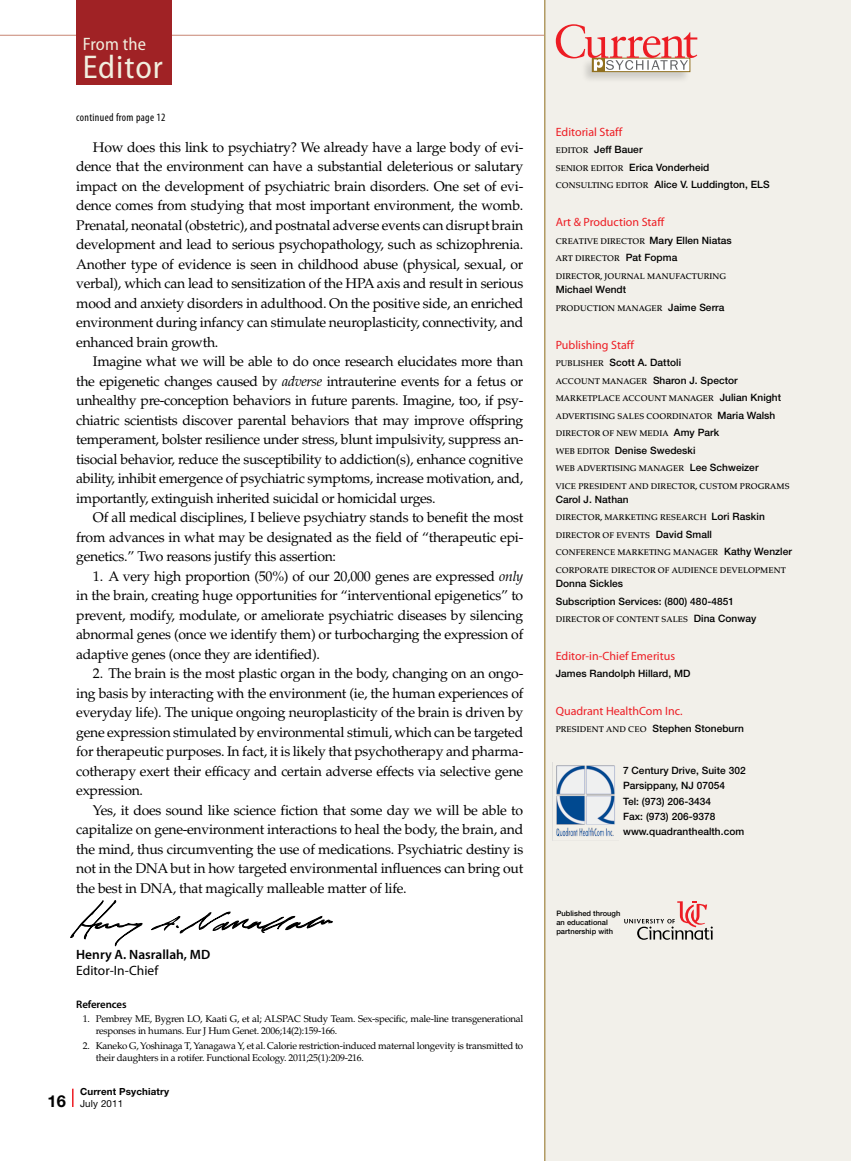
<style>
.page{position:relative;width:851px;height:1161px;background:#fff}
.page>*{position:absolute;margin:0;border:0;box-sizing:border-box;transform-origin:0 0}
.t1{font:semi-condensed 33px "Myriad Pro";letter-spacing:.03em;color:#f1efdf}
.t2{font:semi-condensed 18px "Myriad Pro";letter-spacing:.01em;color:#f1efdf}
.Body_2{font:14.1px/19.5px "Palatino LT Std";letter-spacing:-.02em;color:#000;text-align:justify}
.MD_Name{font:600 13.5px "Myriad Pro";color:#000}
.MD_Title{font:13.5px "Myriad Pro";color:#000}
.MH_Red_Header{font:12px "Myriad Pro";color:#ed1d24}
.t3{font:condensed 11.25px "Myriad Pro";letter-spacing:.03em;color:#000}
.Reference_Hed{font:600 10.8px "Myriad Pro";letter-spacing:-.01em;color:#000}
.MH_Name{font:500 10.2px "Helvetica Neue LT Std";letter-spacing:.005em;color:#000}
.References{font:9.75px/12px "Palatino LT Std";letter-spacing:-.025em;color:#000}
.t4{font:700 9.75px/12px "Helvetica Neue LT Std";letter-spacing:.015em;color:#000}
.MH_Name-2{font:500 8.25px "Palatino LT Std";letter-spacing:.01em;color:#000}
.Staff_Titles{font:500 8.25px "Palatino LT Std";letter-spacing:.01em;color:#000}
.MH_Name-3{font:500 7.5px/9px "Helvetica Neue LT Std";letter-spacing:.005em;color:#000}
.s1{font-style:italic}
.s2{font-size:16.5px}
.s3{font-weight:400}
.s4{font-family:"Palatino LT Std";font-size:8.25px}
.s5{font-family:"Helvetica Neue LT Std";font-size:10.2px}
</style>
<div class="page">
<svg style="left:72px;top:1089px;width:2px;height:18px"></svg>
<hr style="left:0;top:35px;width:850px;height:1px;background:#c78572">
<div style="left:76px;top:0;width:95px;height:85px;background:#a02225"></div>
<div style="left:544px;top:0;width:306px;height:1161px;background:#f2f0ea"></div>
<svg style="left:624px;top:901px;width:88px;height:39px"></svg>
<hr style="left:544px;top:0;width:1px;height:1161px;background:#91701f">
<div style="left:580px;top:57px;width:110px;height:27px;background:#000;opacity:.15"></div>
<div style="left:592px;top:58px;width:98px;height:14px;background:#9d813b"></div>
<div style="left:592px;top:58px;width:12px;height:14px;background:#91701f"></div>
<svg style="left:555px;top:24px;width:142px;height:47px"></svg>
<svg style="left:70px;top:900px;width:72px;height:46px"></svg>
<svg style="left:151px;top:911px;width:182px;height:22px"></svg>
<img style="left:552px;top:763px;width:63px;height:77px">
<p class="t2" style="left:83px;top:33px;width:65px">From the</p>
<h1 class="t1" style="left:83px;top:47px;width:82px">Editor</h1>
<p class="t3" style="left:76px;top:110px;width:91px">continued from page 12</p>
<p class="Body_2" style="left:76px;top:137px;width:448px;text-indent:17px">How does this link to psychiatry? We already have a large body of evi&shy;dence that the environment can have a substantial deleterious or salutary impact on the development of psychiatric brain disorders. One set of evi&shy;dence comes from studying that most important environment, the womb.<br>Prenatal, neonatal (obstetric), and postnatal adverse events can disrupt brain development and lead to serious psychopathology, such as schizophrenia.<br>Another type of evidence is seen in childhood abuse (physical, sexual, or verbal), which can lead to sensitization of the HPA axis and result in serious mood and anxiety disorders in adulthood. On the positive side, an enriched environment during infancy can stimulate neuroplasticity, connectivity, and enhanced brain growth.</p>
<p class="Body_2" style="left:76px;top:352px;width:448px;text-indent:17px">Imagine what we will be able to do once research elucidates more than the epigenetic changes caused by <span class="s1">adverse</span> intrauterine events for a fetus or unhealthy pre-conception behaviors in future parents. Imagine, too, if psy&shy;chiatric scientists discover parental behaviors that may improve offspring temperament, bolster resilience under stress, blunt impulsivity, suppress an&shy;tisocial behavior, reduce the susceptibility to addiction(s), enhance cognitive ability, inhibit emergence of psychiatric symptoms, increase motivation, and, importantly, extinguish inherited suicidal or homicidal urges.</p>
<p class="Body_2" style="left:76px;top:508px;width:448px;text-indent:17px">Of all medical disciplines, I believe psychiatry stands to benefit the most from advances in what may be designated as the field of “therapeutic epi&shy;genetics.” Two reasons justify this assertion:</p>
<p class="Body_2" style="left:76px;top:566px;width:448px;text-indent:17px">1. A very high proportion (50%) of our 20,000 genes are expressed <span class="s1">only </span>in the brain, creating huge opportunities for “interventional epigenetics” to prevent, modify, modulate, or ameliorate psychiatric diseases by silencing abnormal genes (once we identify them) or turbocharging the expression of adaptive genes (once they are identified).</p>
<p class="Body_2" style="left:76px;top:664px;width:448px;text-indent:17px">2. The brain is the most plastic organ in the body, changing on an ongo&shy;ing basis by interacting with the environment (ie, the human experiences of everyday life). The unique ongoing neuroplasticity of the brain is driven by gene expression stimulated by environmental stimuli, which can be targeted for therapeutic purposes. In fact, it is likely that psychotherapy and pharma&shy;cotherapy exert their efficacy and certain adverse effects via selective gene expression.</p>
<p class="Body_2" style="left:76px;top:800px;width:448px;text-indent:17px">Yes, it does sound like science fiction that some day we will be able to capitalize on gene-environment interactions to heal the body, the brain, and the mind, thus circumventing the use of medications. Psychiatric destiny is not in the DNA but in how targeted environmental influences can bring out the best in DNA, that magically malleable matter of life.</p>
<p class="MD_Name" style="left:76px;top:945px;width:136px">Henry A. Nasrallah, MD</p>
<p class="MD_Title" style="left:76px;top:962px;width:84px">Editor-In-Chief</p>
<p class="Reference_Hed" style="left:76px;top:998px;width:52px">References</p>
<p class="References" style="left:96px;top:1013px;width:429px;text-indent:-13px">1. Pembrey ME, Bygren LO, Kaati G, et al; ALSPAC Study Team. Sex-specific, male-line transgenerational responses in humans. Eur J Hum Genet. 2006;14(2):159-166.</p>
<p class="References" style="left:96px;top:1040px;width:429px;text-indent:-13px">2. Kaneko G, Yoshinaga T, Yanagawa Y, et al. Calorie restriction-induced maternal longevity is transmitted to their daughters in a rotifer. Functional Ecology. 2011;25(1):209-216.</p>
<p class="t4" style="left:47px;top:1085px;width:123px;text-indent:33px">Current Psychiatry<br><span class="s2">16</span> <span class="s3">July 2011</span></p>
<p class="MH_Red_Header" style="left:555px;top:124px;width:68px">Editorial Staff</p>
<p class="MH_Name" style="left:555px;top:144px;width:88px"><span class="s4">EDITOR</span> Jeff Bauer</p>
<p class="MH_Name" style="left:555px;top:161px;width:155px"><span class="s4">SENIOR EDITOR</span> Erica Vonderheid</p>
<p class="MH_Name" style="left:555px;top:179px;width:215px"><span class="s4">CONSULTING EDITOR</span> Alice V. Luddington, ELS</p>
<p class="MH_Red_Header" style="left:555px;top:215px;width:110px">Art &amp; Production Staff</p>
<p class="MH_Name-2" style="left:555px;top:236px;width:178px">CREATIVE DIRECTOR <span class="s5">Mary Ellen Niatas</span></p>
<p class="MH_Name-2" style="left:555px;top:254px;width:123px">ART DIRECTOR <span class="s5">Pat Fopma</span></p>
<p class="MH_Name-2" style="left:555px;top:271px;width:172px">DIRECTOR, JOURNAL MANUFACTURING</p>
<p class="MH_Name" style="left:555px;top:283px;width:72px">Michael Wendt</p>
<p class="MH_Name-2" style="left:555px;top:303px;width:170px">PRODUCTION MANAGER <span class="s5">Jaime Serra</span></p>
<p class="MH_Red_Header" style="left:555px;top:337px;width:80px">Publishing Staff</p>
<p class="MH_Name" style="left:555px;top:356px;width:127px"><span class="s4">PUBLISHER</span> Scott A. Dattoli</p>
<p class="MH_Name" style="left:555px;top:374px;width:184px"><span class="s4">ACCOUNT MANAGER</span> Sharon J. Spector</p>
<p class="MH_Name-2" style="left:555px;top:394px;width:227px">MARKETPLACE ACCOUNT MANAGER <span class="s5">Julian Knight</span></p>
<p class="MH_Name-2" style="left:555px;top:411px;width:221px">ADVERTISING SALES COORDINATOR <span class="s5">Maria Walsh</span></p>
<p class="MH_Name-2" style="left:555px;top:429px;width:165px">DIRECTOR OF NEW MEDIA <span class="s5">Amy Park</span></p>
<p class="MH_Name" style="left:555px;top:444px;width:141px"><span class="s4">WEB EDITOR</span> Denise Swedeski</p>
<p class="MH_Name-2" style="left:555px;top:463px;width:204px">WEB ADVERTISING MANAGER <span class="s5">Lee Schweizer</span></p>
<p class="MH_Name-2" style="left:555px;top:481px;width:235px">VICE PRESIDENT AND DIRECTOR, CUSTOM PROGRAMS</p>
<p class="MH_Name" style="left:555px;top:493px;width:74px">Carol J. Nathan</p>
<p class="Staff_Titles" style="left:555px;top:513px;width:210px">DIRECTOR, MARKETING RESEARCH <span class="s5">Lori Raskin</span></p>
<p class="MH_Name-2" style="left:555px;top:530px;width:158px">DIRECTOR OF EVENTS <span class="s5">David Small</span></p>
<p class="MH_Name-2" style="left:555px;top:548px;width:238px">CONFERENCE MARKETING MANAGER <span class="s5">Kathy Wenzler</span></p>
<p class="MH_Name-2" style="left:555px;top:565px;width:232px">CORPORATE DIRECTOR OF AUDIENCE DEVELOPMENT</p>
<p class="MH_Name" style="left:555px;top:577px;width:69px">Donna Sickles</p>
<p class="MH_Name" style="left:555px;top:595px;width:180px">Subscription Services: (800) 480-4851</p>
<p class="MH_Name-2" style="left:555px;top:614px;width:202px">DIRECTOR OF CONTENT SALES <span class="s5">Dina Conway</span></p>
<p class="MH_Red_Header" style="left:555px;top:649px;width:121px">Editor-in-Chief Emeritus</p>
<p class="MH_Name" style="left:555px;top:667px;width:136px">James Randolph Hillard, MD</p>
<p class="MH_Red_Header" style="left:555px;top:703px;width:128px">Quadrant HealthCom Inc.</p>
<p class="MH_Name" style="left:555px;top:722px;width:190px"><span class="s4">PRESIDENT AND CEO</span> Stephen Stoneburn</p>
<p class="MH_Name" style="left:623px;top:764px;width:124px">7 Century Drive, Suite 302</p>
<p class="MH_Name" style="left:623px;top:780px;width:104px">Parsippany, NJ 07054</p>
<p class="MH_Name" style="left:623px;top:795px;width:90px">Tel: (973) 206-3434</p>
<p class="MH_Name" style="left:623px;top:810px;width:94px">Fax: (973) 206-9378</p>
<p class="MH_Name" style="left:623px;top:825px;width:123px">www.quadranthealth.com</p>
<p class="MH_Name-3" style="left:556px;top:908px;width:65px">Published through an educational partnership with</p>
</div>
